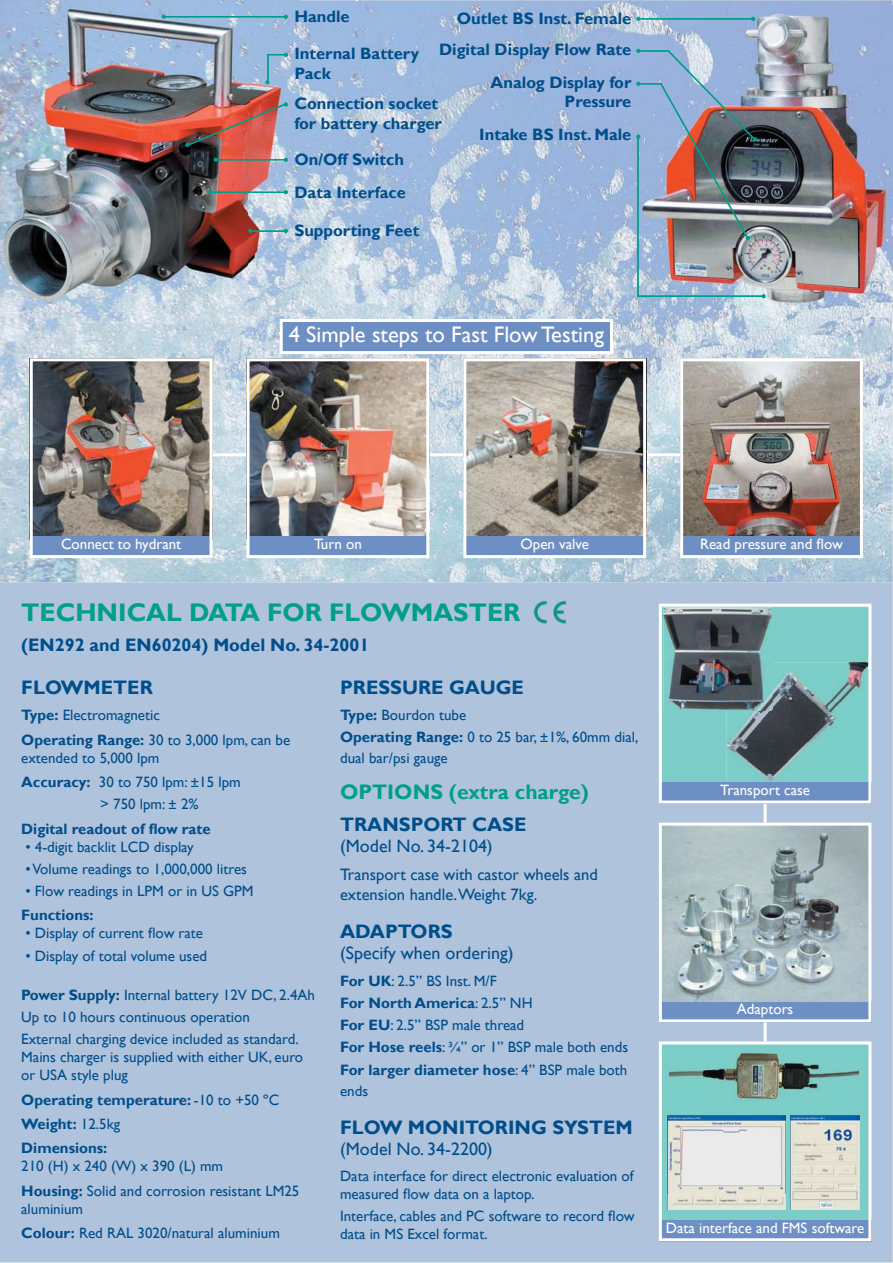
<style>
.page{position:relative;width:893px;height:1263px;background:#fff}
.page>*{position:absolute;margin:0;border:0;box-sizing:border-box;transform-origin:0 0}
.t1{font:700 25.5px "Gill Sans";color:#009e8b}
.t2{font:22.5px "Gill Sans";color:#fff}
.t3{font:700 21px "Gill Sans";color:#009e8b}
.t4{font:700 19.5px "Gill Sans";color:#004e8a}
.t5{font:18px "Gill Sans";color:#004e8a}
.t6{font:700 18px "Gill Sans";color:#004e8a}
.t7{font:700 16.5px/19.8px "Gill Sans";color:#004e8a}
.t8{font:16.5px/19.8px "Gill Sans";color:#004e8a}
.t9{font:15px/22px "Gill Sans";color:#004e8a}
.t10{font:15px "Gill Sans";color:#fff}
.t11{font:700 15px/24.3px "Gill Sans";color:#004e8a}
.s1{font-weight:700}
.s2{font-weight:400}
</style>
<div class="page">
<img style="left:0;top:312px;width:52px;height:271px">
<img style="left:52px;top:263px;width:630px;height:320px">
<img style="left:682px;top:309px;width:211px;height:274px">
<img style="left:299px;top:0;width:330px;height:263px">
<img style="left:629px;top:0;width:264px;height:6px">
<div style="left:0;top:583px;width:893px;height:680px;background:#b0c3dd"></div>
<img style="left:611px;top:6px;width:282px;height:303px">
<img style="left:0;top:0;width:299px;height:312px">
<svg style="left:162px;top:15px;width:4px;height:4px"></svg>
<hr style="left:267px;top:54px;width:2px;height:27px;background:#009e8b">
<svg style="left:265px;top:80px;width:5px;height:4px"></svg>
<img style="left:185px;top:102px;width:103px;height:45px">
<svg style="left:284px;top:158px;width:4px;height:4px"></svg>
<svg style="left:214px;top:158px;width:4px;height:4px"></svg>
<svg style="left:284px;top:190px;width:4px;height:4px"></svg>
<svg style="left:207px;top:190px;width:4px;height:4px"></svg>
<svg style="left:284px;top:229px;width:4px;height:4px"></svg>
<svg style="left:248px;top:229px;width:4px;height:4px"></svg>
<hr style="left:164px;top:16px;width:123px;height:2px;background:#009e8b">
<svg style="left:268px;top:53px;width:20px;height:4px"></svg>
<hr style="left:216px;top:159px;width:70px;height:2px;background:#009e8b">
<hr style="left:210px;top:192px;width:76px;height:1px;background:#009e8b">
<hr style="left:251px;top:230px;width:35px;height:2px;background:#009e8b">
<svg style="left:751px;top:17px;width:4px;height:4px"></svg>
<svg style="left:636px;top:17px;width:4px;height:4px"></svg>
<hr style="left:640px;top:18px;width:113px;height:2px;background:#009e8b">
<svg style="left:636px;top:49px;width:4px;height:4px"></svg>
<hr style="left:640px;top:50px;width:29px;height:2px;background:#009e8b">
<svg style="left:636px;top:82px;width:4px;height:4px"></svg>
<hr style="left:640px;top:83px;width:22px;height:2px;background:#009e8b">
<svg style="left:761px;top:294px;width:5px;height:4px"></svg>
<svg style="left:636px;top:135px;width:4px;height:4px"></svg>
<hr style="left:638px;top:295px;width:127px;height:2px;background:#009e8b">
<hr style="left:637px;top:138px;width:2px;height:159px;background:#009e8b">
<img style="left:659px;top:49px;width:98px;height:191px">
<hr style="left:213px;top:453px;width:34px;height:3px;background:#fff">
<hr style="left:646px;top:453px;width:34px;height:3px;background:#fff">
<hr style="left:429px;top:453px;width:34px;height:3px;background:#fff">
<div style="left:281px;top:321px;width:330px;height:32px;background:#6e8fc3"></div>
<div style="left:280px;top:319px;width:333px;height:35px;border:3px solid #fff"></div>
<img style="left:251px;top:362px;width:174px;height:175px">
<img style="left:34px;top:362px;width:175px;height:175px">
<img style="left:467px;top:362px;width:175px;height:175px">
<div style="left:663px;top:608px;width:204px;height:174px;background:#7ccdc8"></div>
<svg style="left:663px;top:1046px;width:204px;height:174px"></svg>
<hr style="left:764px;top:804px;width:3px;height:19px;background:#fff">
<div style="left:659px;top:782px;width:212px;height:22px;background:#6e8fc3"></div>
<div style="left:659px;top:1001px;width:212px;height:21px;background:#6e8fc3"></div>
<hr style="left:764px;top:1022px;width:3px;height:20px;background:#fff">
<div style="left:659px;top:1220px;width:212px;height:21px;background:#6e8fc3"></div>
<img style="left:663px;top:608px;width:110px;height:102px">
<img style="left:726px;top:702px;width:141px;height:79px">
<img style="left:773px;top:662px;width:94px;height:40px">
<img style="left:726px;top:662px;width:47px;height:48px">
<img style="left:663px;top:827px;width:204px;height:174px">
<img style="left:669px;top:1049px;width:190px;height:64px">
<img style="left:667px;top:1116px;width:118px;height:94px">
<img style="left:791px;top:1116px;width:68px;height:94px">
<div style="left:659px;top:823px;width:212px;height:199px;border:3px solid #fff"></div>
<div style="left:659px;top:1042px;width:212px;height:199px;border:3px solid #fff"></div>
<div style="left:659px;top:604px;width:212px;height:200px;border:3px solid #fff"></div>
<div style="left:465px;top:537px;width:179px;height:21px;background:#6e8fc3"></div>
<div style="left:463px;top:358px;width:183px;height:200px;border:3px solid #fff"></div>
<div style="left:249px;top:537px;width:178px;height:21px;background:#6e8fc3"></div>
<div style="left:247px;top:358px;width:182px;height:200px;border:3px solid #fff"></div>
<div style="left:32px;top:537px;width:178px;height:21px;background:#6e8fc3"></div>
<div style="left:30px;top:358px;width:183px;height:200px;border:3px solid #fff"></div>
<img style="left:684px;top:362px;width:175px;height:175px">
<div style="left:682px;top:537px;width:179px;height:21px;background:#6e8fc3"></div>
<div style="left:680px;top:358px;width:183px;height:200px;border:3px solid #fff"></div>
<img style="left:533px;top:600px;width:36px;height:27px">
<p class="t7" style="left:294px;top:7px;width:57px">Handle</p>
<p class="t7" style="left:439px;top:2px;width:194px;line-height:31px;text-align:right">Outlet BS Inst. Female<br>Digital Display Flow Rate</p>
<p class="t7" style="left:491px;top:72px;width:142px;text-align:right">Analog Display for<br>Pressure</p>
<p class="t7" style="left:479px;top:125px;width:154px">Intake BS Inst. Male</p>
<p class="t7" style="left:294px;top:44px;width:126px">Internal Battery<br>Pack</p>
<p class="t7" style="left:294px;top:93px;width:149px">Connection socket for battery charger</p>
<p class="t7" style="left:294px;top:143px;width:113px;line-height:32.4px">On/Off Switch<br>Data Interface</p>
<p class="t7" style="left:294px;top:221px;width:127px">Supporting Feet</p>
<h2 class="t2" style="left:289px;top:321px;width:317px">4 Simple steps to Fast Flow Testing</h2>
<p class="t10" style="left:61px;top:535px;width:122px">Connect to hydrant</p>
<p class="t10" style="left:314px;top:535px;width:49px">Turn on</p>
<p class="t10" style="left:520px;top:535px;width:70px">Open valve</p>
<p class="t10" style="left:700px;top:535px;width:144px">Read pressure and flow</p>
<h1 class="t1" style="left:21px;top:598px;width:501px">TECHNICAL DATA FOR FLOWMASTER</h1>
<p class="t6" style="left:21px;top:634px;width:349px">(EN292 and EN60204) Model No. 34-2001</p>
<h3 class="t4" style="left:21px;top:676px;width:133px">FLOWMETER</h3>
<p class="t9" style="left:21px;top:703px;width:270px;line-height:24.3px"><span class="s1">Type:</span> Electromagnetic<br><span class="s1">Operating Range:</span> 30 to 3,000 lpm, can be</p>
<p class="t9" style="left:21px;top:745px;width:221px;line-height:24.3px">extended to 5,000 lpm<br><span class="s1">Accuracy:</span> 30 to 750 lpm: ±15 lpm</p>
<p class="t9" style="left:100px;top:793px;width:100px">&gt; 750 lpm: ± 2%</p>
<p class="t11" style="left:21px;top:816px;width:191px">Digital readout of flow rate</p>
<p class="t9" style="left:25px;top:835px;width:170px">• 4-digit backlit LCD display</p>
<p class="t9" style="left:25px;top:858px;width:223px">• Volume readings to 1,000,000 litres</p>
<p class="t9" style="left:25px;top:880px;width:230px">• Flow readings in LPM or in US GPM</p>
<p class="t11" style="left:21px;top:903px;width:74px">Functions:</p>
<p class="t9" style="left:25px;top:922px;width:179px">• Display of current flow rate</p>
<p class="t9" style="left:25px;top:944px;width:183px">• Display of total volume used</p>
<p class="t9" style="left:21px;top:984px;width:295px"><span class="s1">Power Supply:</span> Internal battery 12V DC, 2.4Ah<br>Up to 10 hours continuous operation<br>External charging device included as standard.</p>
<p class="t9" style="left:21px;top:1048px;width:283px;line-height:18px">Mains charger is supplied with either UK, euro or USA style plug</p>
<p class="t11" style="left:21px;top:1087px;width:260px">Operating temperature: <span class="s2">-10 to +50 ºC<br></span>Weight: <span class="s2">12.5kg<br></span>Dimensions:</p>
<p class="t9" style="left:21px;top:1154px;width:280px;line-height:24.3px">210 (H) x 240 (W) x 390 (L) mm<br><span class="s1">Housing:</span> Solid and corrosion resistant LM25</p>
<p class="t9" style="left:21px;top:1196px;width:260px;line-height:24.3px">aluminium<br><span class="s1">Colour:</span> Red RAL 3020/natural aluminium</p>
<h3 class="t4" style="left:340px;top:676px;width:185px">PRESSURE GAUGE</h3>
<p class="t9" style="left:340px;top:704px;width:300px;line-height:21.6px"><span class="s1">Type:</span> Bourdon tube<br><span class="s1">Operating Range:</span> 0 to 25 bar, ±1%, 60mm dial, dual bar/psi gauge</p>
<h3 class="t3" style="left:340px;top:780px;width:250px">OPTIONS (extra charge)</h3>
<h3 class="t4" style="left:340px;top:813px;width:188px">TRANSPORT CASE</h3>
<p class="t5" style="left:340px;top:835px;width:154px">(Model No. 34-2104)</p>
<p class="t8" style="left:340px;top:865px;width:259px">Transport case with castor wheels and extension handle.Weight 7kg.</p>
<h3 class="t4" style="left:340px;top:920px;width:114px">ADAPTORS</h3>
<p class="t5" style="left:340px;top:943px;width:175px">(Specify when ordering)</p>
<p class="t9" style="left:340px;top:969px;width:289px"><span class="s1">For UK</span>: 2.5” BS Inst. M/F<br><span class="s1">For North America</span>: 2.5” NH<br><span class="s1">For EU</span>: 2.5” BSP male thread<br><span class="s1">For Hose reels</span>: ¾” or 1” BSP male both ends<br><span class="s1">For larger diameter hose</span>: 4” BSP male both ends</p>
<h3 class="t4" style="left:340px;top:1116px;width:294px">FLOW MONITORING SYSTEM</h3>
<p class="t5" style="left:340px;top:1138px;width:154px">(Model No. 34-2200)</p>
<p class="t9" style="left:340px;top:1167px;width:295px;line-height:18px">Data interface for direct electronic evaluation of measured flow data on a laptop.</p>
<p class="t9" style="left:340px;top:1207px;width:296px;line-height:18px">Interface, cables and PC software to record flow data in MS Excel format.</p>
<p class="t10" style="left:720px;top:781px;width:91px">Transport case</p>
<p class="t10" style="left:737px;top:1000px;width:58px">Adaptors</p>
<p class="t10" style="left:666px;top:1219px;width:200px">Data interface and FMS software</p>
</div>
